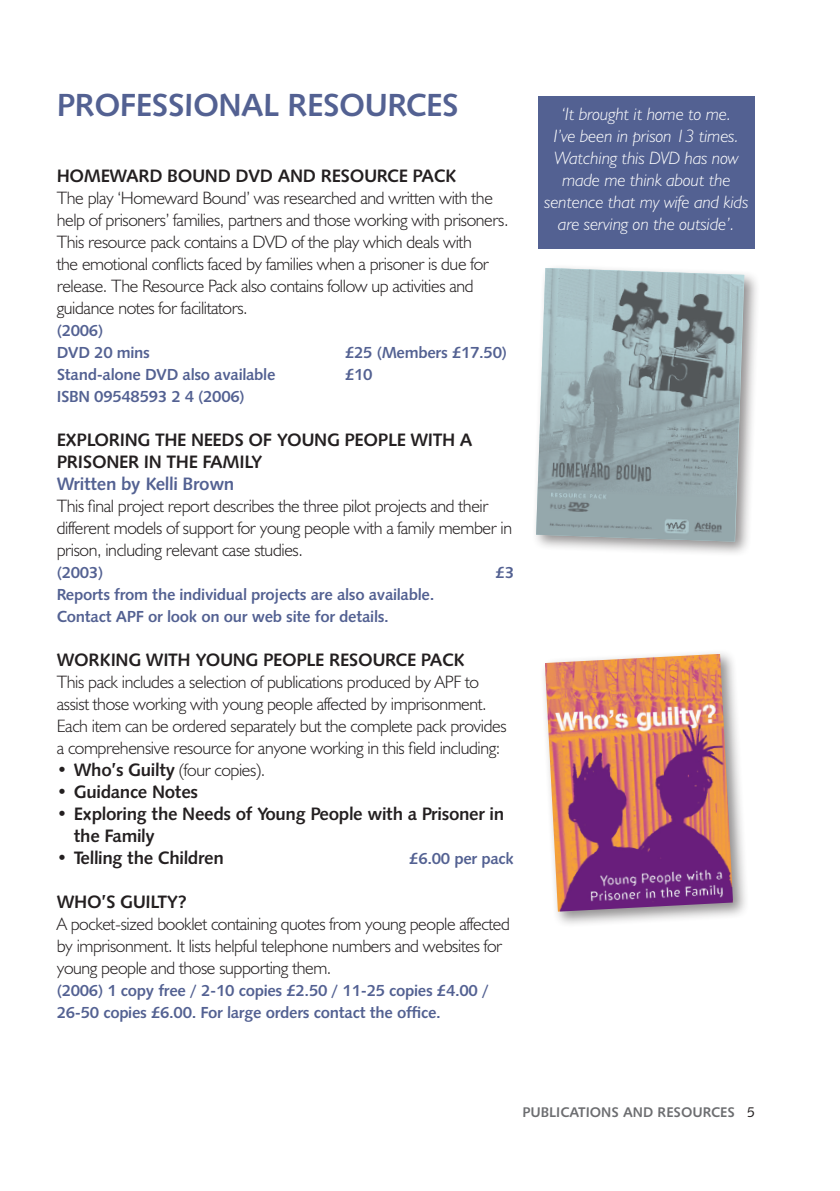
<style>
.page{position:relative;width:840px;height:1191px;background:#fff}
.page>*{position:absolute;margin:0;border:0;box-sizing:border-box;transform-origin:0 0}
.t1{font:32px "Humanist 531 BT Bold A";color:#536192}
.t2{font:300 18px/22px "Humanist 521 BT";letter-spacing:-.02em;color:#231f20}
.t3{font:18px/22px "Humanist 531 BT Bold A";letter-spacing:-.02em;color:#231f20}
.t4{font:italic 300 18px/22px "Humanist 521 BT";color:#fff;text-align:center}
.t5{font:18px "Humanist 531 BT Bold A";color:#536192}
.t6{font:16px/22px "Humanist 531 BT Bold A";letter-spacing:-.02em;color:#536192}
.t7{font:14px "Humanist 531 BT Bold A";color:#6c6d70}
.t8{font:14px "Humanist 531 BT Roman A";color:#231f20}
.s1{font-family:"Humanist 531 BT Bold A";font-weight:400}
.s2{font-family:"Humanist 521 BT";font-weight:300}
</style>
<div class="page">
<div style="left:538px;top:96px;width:216px;height:152px;background:#536192"></div>
<div style="left:539px;top:648px;width:219px;height:288px;background:#231f20;opacity:.5"></div>
<img style="left:544px;top:654px;width:188px;height:257px">
<div style="left:530px;top:263px;width:239px;height:303px;background:#231f20;opacity:.5"></div>
<img style="left:535px;top:268px;width:208px;height:273px">
<p class="t1" style="left:57px;top:85px;width:38px">PROFESSION</p>
<p class="t1" style="left:241px;top:85px;width:66px">AL RESO</p>
<p class="t1" style="left:364px;top:85px;width:41px">URCES</p>
<p class="t3" style="left:57px;top:165px;width:29px">HOMEW</p>
<p class="t3" style="left:126px;top:165px;width:206px">ARD BOUND DVD AND RESO</p>
<p class="t3" style="left:364px;top:165px;width:24px">URCE</p>
<p class="t3" style="left:412px;top:165px;width:45px">PACK</p>
<p class="t2" style="left:57px;top:187px;width:453px">The play ‘Homeward Bound’ was researched and written with the help of prisoners’ families, partners and those working with prisoners.<br>This resource pack contains a DVD of the play which deals with<br>the emotional conflicts faced by families when a prisoner is due for release. The Resource Pack also contains follow up activities and guidance notes for facilitators.</p>
<p class="t6" style="left:57px;top:319px;width:48px">(2006)</p>
<p class="t6" style="left:57px;top:341px;width:95px">DVD 20 mins</p>
<p class="t6" style="left:345px;top:341px;width:163px">£25 (Members £17.50)</p>
<p class="t6" style="left:57px;top:363px;width:220px">Stand-alone DVD also available</p>
<p class="t6" style="left:345px;top:363px;width:29px">£10</p>
<p class="t6" style="left:57px;top:385px;width:189px">ISBN 09548593 2 4 (2006)</p>
<p class="t3" style="left:57px;top:429px;width:41px">EXPLORIN</p>
<p class="t3" style="left:137px;top:429px;width:336px">G THE NEEDS OF YOUNG PEOPLE WITH A</p>
<p class="t3" style="left:57px;top:451px;width:22px">PRISONER</p>
<p class="t3" style="left:144px;top:451px;width:120px">IN THE FAMILY</p>
<p class="t5" style="left:57px;top:473px;width:179px">Written by Kelli Brown</p>
<p class="t2" style="left:57px;top:495px;width:456px">This final project report describes the three pilot projects and their different models of support for young people with a family member in prison, including relevant case studies.</p>
<p class="t6" style="left:57px;top:561px;width:48px">(2003)</p>
<p class="t6" style="left:495px;top:561px;width:20px">£3</p>
<p class="t6" style="left:57px;top:583px;width:379px">Reports from the individual projects are also available.</p>
<p class="t6" style="left:57px;top:605px;width:333px">Contact APF or look on our web site for details.</p>
<p class="t3" style="left:57px;top:649px;width:16px">WOR</p>
<p class="t3" style="left:99px;top:649px;width:241px">KING WITH YOUNG PEOPLE RESO</p>
<p class="t3" style="left:372px;top:649px;width:24px">URCE</p>
<p class="t3" style="left:420px;top:649px;width:45px">PACK</p>
<p class="t2" style="left:57px;top:671px;width:451px">This pack includes a selection of publications produced by APF to assist those working with young people affected by imprisonment.<br>Each item can be ordered separately but the complete pack provides a comprehensive resource for anyone working in this field including:</p>
<p class="t2" style="left:57px;top:759px;width:210px">• <span class="s1">Who’s Guilty</span> (four copies).</p>
<p class="t3" style="left:57px;top:781px;width:143px"><span class="s2">•</span> Guidance Notes</p>
<p class="t3" style="left:74px;top:803px;width:432px;text-indent:-17px">• Exploring the Needs of Young People with a Prisoner in the Family</p>
<p class="t3" style="left:57px;top:847px;width:169px">• Telling the Children</p>
<p class="t6" style="left:409px;top:847px;width:106px">£6.00 per pack</p>
<p class="t3" style="left:57px;top:891px;width:132px">WHO’S GUILTY?</p>
<p class="t2" style="left:57px;top:913px;width:454px">A pocket-sized booklet containing quotes from young people affected by imprisonment. It lists helpful telephone numbers and websites for young people and those supporting them.</p>
<p class="t6" style="left:57px;top:979px;width:433px">(2006) 1 copy free / 2-10 copies £2.50 / 11-25 copies £4.00 /<br>26-50 copies £6.00. For large orders contact the office.</p>
<p class="t4" style="left:544px;top:102px;width:205px">‘It brought it home to me.<br>I’ve been in prison 13 times.<br>Watching this DVD has now made me think about the sentence that my wife and kids are serving on the outside’.</p>
<p class="t7" style="left:522px;top:1103px;width:65px">PUBLICATIONS</p>
<p class="t7" style="left:622px;top:1103px;width:44px">AND RESO</p>
<p class="t7" style="left:692px;top:1103px;width:19px">URCES</p>
<p class="t8" style="left:746px;top:1103px;width:9px">5</p>
</div>
